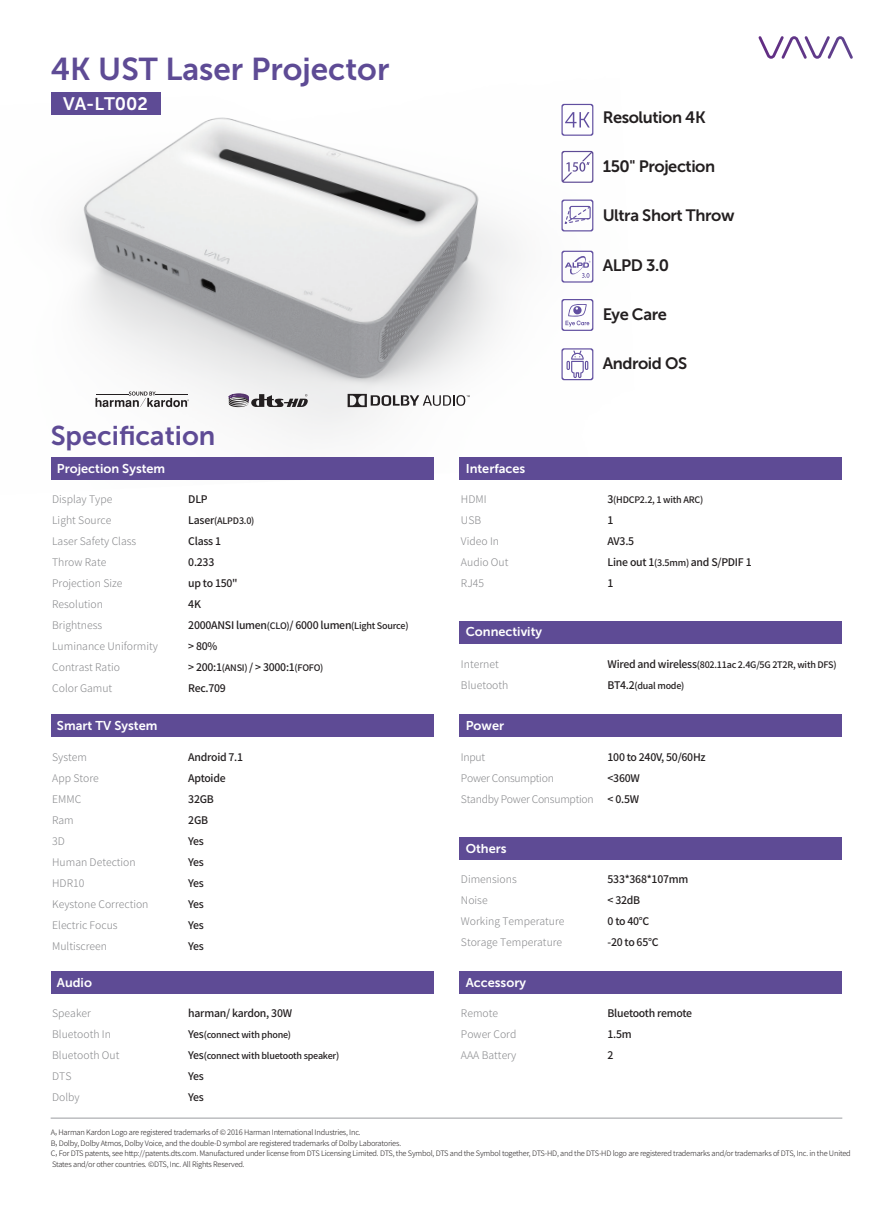
<style>
.page{position:relative;width:893px;height:1212px;background:#fff}
.page>*{position:absolute;margin:0;border:0;box-sizing:border-box;transform-origin:0 0}
.t1{font:31.5px "Museo Sans 700";color:#5e4b95}
.t2{font:27px "Museo Sans 700";color:#5e4b95}
.t3{font:18px "Museo Sans 700";color:#fff}
.t4{font:16.5px "Museo Sans 700";letter-spacing:-.025em;color:#231f20}
.t5{font:12.75px "Museo Sans 700";color:#fff}
.t6{font:300 10.5px/21px "Source Han Sans CN";color:#87888b}
.t7{font:500 10.5px/21px "Source Han Sans CN";letter-spacing:-.025em;color:#231f20}
.t8{font:300 10.5px/21px "Source Han Sans CN";letter-spacing:-.025em;color:#87888b}
.t9{font:500 9px "Source Han Sans CN";letter-spacing:-.025em;color:#231f20}
.t10{font:300 7.5px/10.5px "Source Han Sans CN";letter-spacing:-.025em;color:#231f20}
.s1{font-size:10.5px}
.s2{font-size:9px}
</style>
<div class="page">
<img style="left:51px;top:92px;width:543px;height:366px">
<div style="left:51px;top:458px;width:383px;height:22px;background:#5e4b95"></div>
<div style="left:51px;top:714px;width:383px;height:23px;background:#5e4b95"></div>
<div style="left:51px;top:971px;width:383px;height:23px;background:#5e4b95"></div>
<div style="left:459px;top:457px;width:383px;height:23px;background:#5e4b95"></div>
<div style="left:459px;top:621px;width:383px;height:22px;background:#5e4b95"></div>
<div style="left:459px;top:837px;width:383px;height:23px;background:#5e4b95"></div>
<div style="left:459px;top:714px;width:383px;height:23px;background:#5e4b95"></div>
<div style="left:459px;top:971px;width:383px;height:23px;background:#5e4b95"></div>
<svg style="left:561px;top:299px;width:32px;height:32px"></svg>
<svg style="left:561px;top:348px;width:32px;height:32px"></svg>
<svg style="left:561px;top:251px;width:32px;height:32px"></svg>
<svg style="left:561px;top:104px;width:32px;height:32px"></svg>
<svg style="left:96px;top:391px;width:93px;height:16px"></svg>
<svg style="left:229px;top:394px;width:79px;height:13px"></svg>
<svg style="left:348px;top:394px;width:122px;height:13px"></svg>
<hr style="left:51px;top:1117px;width:791px;height:2px;background:#bcbdc0">
<svg style="left:758px;top:36px;width:95px;height:23px"></svg>
<svg style="left:561px;top:151px;width:32px;height:32px"></svg>
<svg style="left:561px;top:200px;width:32px;height:31px"></svg>
<div style="left:51px;top:93px;width:110px;height:22px;background:#5e4b95"></div>
<h1 class="t1" style="left:51px;top:51px;width:340px">4K UST Laser Projector</h1>
<h3 class="t3" style="left:63px;top:93px;width:86px">VA-LT002</h3>
<h2 class="t2" style="left:51px;top:420px;width:166px">Specification</h2>
<h3 class="t5" style="left:57px;top:461px;width:110px">Projection System</h3>
<h3 class="t6" style="left:52px;top:489px;width:107px">Display Type<br>Light Source<br>Laser Safety Class<br>Throw Rate<br>Projection Size<br>Resolution<br>Brightness<br>Luminance Uniformity<br>Contrast Ratio<br>Color Gamut</h3>
<h3 class="t7" style="left:188px;top:489px;width:21px">DLP</h3>
<p class="t9" style="left:188px;top:516px;width:68px"><span class="s1">Laser</span>(ALPD3.0)</p>
<h3 class="t7" style="left:188px;top:531px;width:222px">Class 1<br>0.233<br>up to 150"<br>4K<br>2000ANSI lumen<span class="s2">(CLO)</span>/ 6000 lumen<span class="s2">(Light Source) </span>&gt; 80%<br>&gt; 200:1<span class="s2">(ANSI)</span> / &gt; 3000:1<span class="s2">(FOFO)<br></span>Rec.709</h3>
<h3 class="t5" style="left:57px;top:718px;width:102px">Smart TV System</h3>
<h3 class="t6" style="left:52px;top:747px;width:98px">System<br>App Store<br>EMMC<br>Ram<br>3D<br>Human Detection<br>HDR10<br>Keystone Correction<br>Electric Focus<br>Multiscreen</h3>
<h3 class="t7" style="left:188px;top:746px;width:56px">Android 7.1<br>Aptoide<br>32GB<br>2GB<br>Yes<br>Yes<br>Yes<br>Yes<br>Yes<br>Yes</h3>
<h3 class="t5" style="left:57px;top:975px;width:37px">Audio</h3>
<h3 class="t6" style="left:52px;top:1003px;width:69px">Speaker<br>Bluetooth In<br>Bluetooth Out<br>DTS<br>Dolby</h3>
<h3 class="t7" style="left:188px;top:1003px;width:105px">harman/ kardon, 30W</h3>
<p class="t9" style="left:188px;top:1029px;width:104px"><span class="s1">Yes</span>(connect with phone)</p>
<p class="t9" style="left:188px;top:1050px;width:152px"><span class="s1">Yes</span>(connect with bluetooth speaker)</p>
<h3 class="t7" style="left:188px;top:1066px;width:17px">Yes<br>Yes</h3>
<h3 class="t5" style="left:466px;top:461px;width:61px">Interfaces</h3>
<h3 class="t4" style="left:603px;top:108px;width:105px">Resolution 4K</h3>
<h3 class="t4" style="left:603px;top:157px;width:114px">150" Projection</h3>
<h3 class="t4" style="left:603px;top:207px;width:133px">Ultra Short Throw</h3>
<h3 class="t4" style="left:603px;top:256px;width:68px">ALPD 3.0</h3>
<h3 class="t4" style="left:603px;top:305px;width:66px">Eye Care</h3>
<h3 class="t4" style="left:603px;top:354px;width:86px">Android OS</h3>
<h3 class="t6" style="left:461px;top:489px;width:49px">HDMI<br>USB<br>Video In<br>Audio Out<br>RJ45</h3>
<p class="t9" style="left:608px;top:495px;width:97px"><span class="s1">3</span>(HDCP2.2, 1 with ARC)</p>
<h3 class="t7" style="left:608px;top:510px;width:146px">1<br>AV3.5<br>Line out 1<span class="s2">(3.5mm)</span> and S/PDIF 1<br>1</h3>
<h3 class="t5" style="left:466px;top:625px;width:78px">Connectivity</h3>
<h3 class="t6" style="left:461px;top:654px;width:49px">Internet<br>Bluetooth</h3>
<p class="t9" style="left:608px;top:660px;width:231px"><span class="s1">Wired and wireless</span>(802.11ac 2.4G/5G 2T2R, with DFS)</p>
<p class="t9" style="left:608px;top:681px;width:78px"><span class="s1">BT4.2</span>(dual mode)</p>
<h3 class="t5" style="left:466px;top:718px;width:40px">Power</h3>
<h3 class="t8" style="left:461px;top:747px;width:134px">Input<br>Power Consumption<br>Standby Power Consumption</h3>
<h3 class="t7" style="left:607px;top:746px;width:100px">100 to 240V, 50/60Hz &lt;360W<br>&lt; 0.5W</h3>
<h3 class="t5" style="left:466px;top:841px;width:42px">Others</h3>
<h3 class="t6" style="left:461px;top:869px;width:105px">Dimensions<br>Noise<br>Working Temperature<br>Storage Temperature</h3>
<h3 class="t7" style="left:607px;top:869px;width:82px">533*368*107mm &lt; 32dB<br>0 to 40℃<br>-20 to 65℃</h3>
<h3 class="t5" style="left:466px;top:975px;width:62px">Accessory</h3>
<h3 class="t6" style="left:461px;top:1003px;width:57px">Remote<br>Power Cord<br>AAA Battery</h3>
<h3 class="t7" style="left:608px;top:1003px;width:86px">Bluetooth remote<br>1.5m<br>2</h3>
<p class="t10" style="left:51px;top:1127px;width:802px">A，Harman Kardon Logo are registered trademarks of © 2016 Harman International Industries, Inc.<br>B，Dolby, Dolby Atmos, Dolby Voice, and the double-D symbol are registered trademarks of Dolby Laboratories.<br>C，For DTS patents, see http://patents.dts.com. Manufactured under license from DTS Licensing Limited. DTS, the Symbol, DTS and the Symbol together, DTS-HD, and the DTS-HD logo are registered trademarks and/or trademarks of DTS, Inc. in the United States and/or other countries. ©DTS, Inc. All Rights Reserved.</p>
</div>
